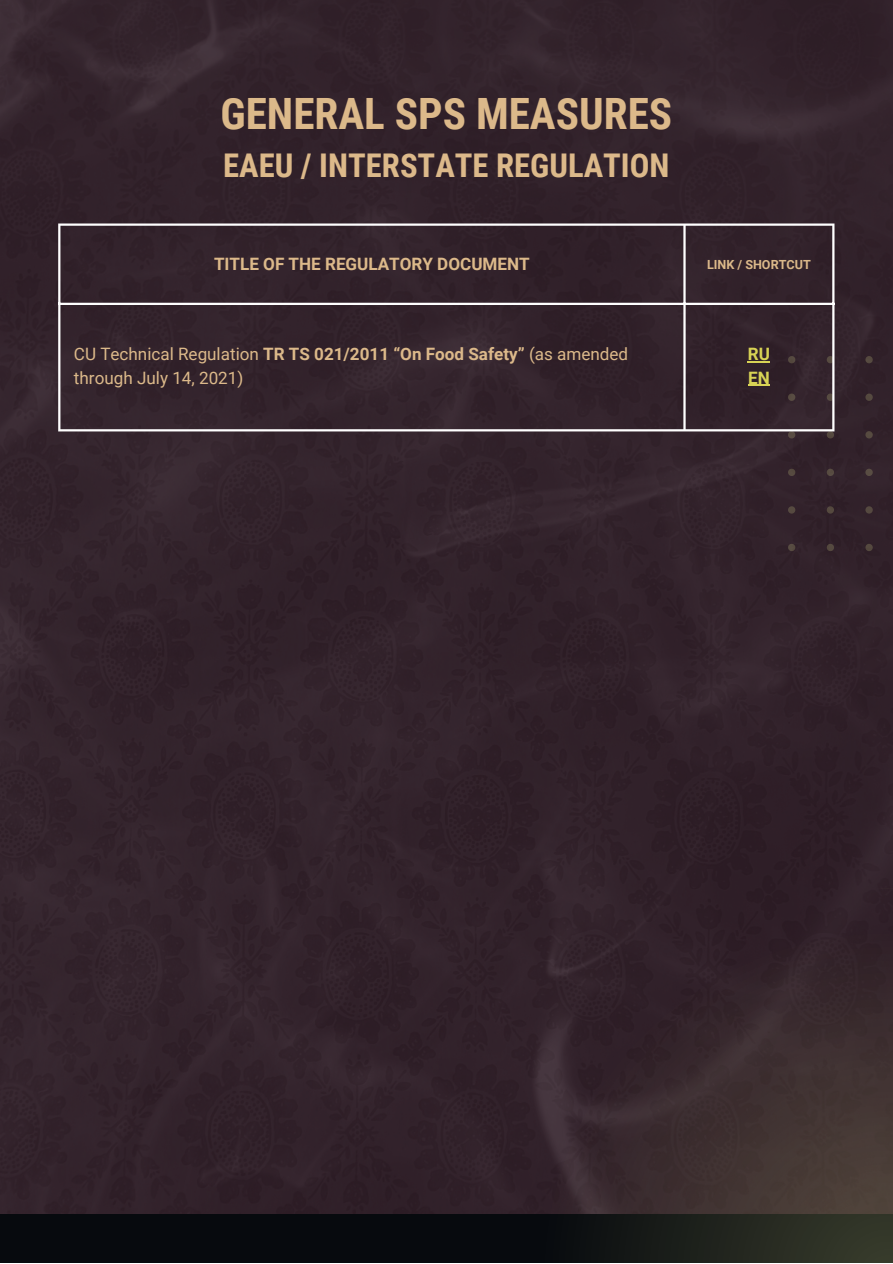
<style>
.page{position:relative;width:893px;height:1264px;background:#fff}
.page>*{position:absolute;margin:0;border:0;box-sizing:border-box;transform-origin:0 0}
.t1{font:700 43.2px "Roboto Condensed";color:#dcb98a}
.t2{font:700 32.7px "Roboto Condensed";color:#dcb98a}
.t3{font:17.1px/23.1px "Roboto";color:#dcb98a}
.t4{font:700 17.1px "Roboto";color:#dcb98a}
.t5{font:700 17.1px/23.1px "Roboto";color:#d8d355}
.t6{font:700 12.6px "Roboto";color:#dcb98a}
.s1{font-weight:700}
</style>
<div class="page">
<div style="left:0;top:0;width:892px;height:1214px;background:#32222b"></div>
<div style="left:0;top:1214px;width:892px;height:48px;background:#070a0e"></div>
<svg style="left:500px;top:888px;width:392px;height:374px;background:#34272b"></svg>
<div style="left:788px;top:356px;width:104px;height:195px;background:#32222b"></div>
<svg style="left:747px;top:361px;width:23px;height:1px"></svg>
<svg style="left:748px;top:384px;width:21px;height:1px"></svg>
<hr style="left:58px;top:226px;width:2px;height:203px;background:#fff">
<hr style="left:683px;top:226px;width:2px;height:203px;background:#fff">
<hr style="left:832px;top:226px;width:2px;height:203px;background:#fff">
<hr style="left:58px;top:223px;width:776px;height:3px;background:#fff">
<hr style="left:58px;top:303px;width:776px;height:2px;background:#fff">
<hr style="left:58px;top:429px;width:776px;height:2px;background:#fff">
<h1 class="t1" style="left:220px;top:89px;width:453px">GENERAL SPS MEASURES</h1>
<h2 class="t2" style="left:223px;top:147px;width:448px">EAEU / INTERSTATE REGULATION</h2>
<p class="t4" style="left:214px;top:254px;width:317px">TITLE OF THE REGULATORY DOCUMENT</p>
<p class="t6" style="left:707px;top:257px;width:105px">LINK / SHORTCUT</p>
<p class="t3" style="left:74px;top:343px;width:555px">CU Technical Regulation <span class="s1">TR TS 021/2011 “On Food Safety”</span> (as amended through July 14, 2021)</p>
<p class="t5" style="left:747px;top:343px;width:24px">RU<br>EN</p>
</div>
